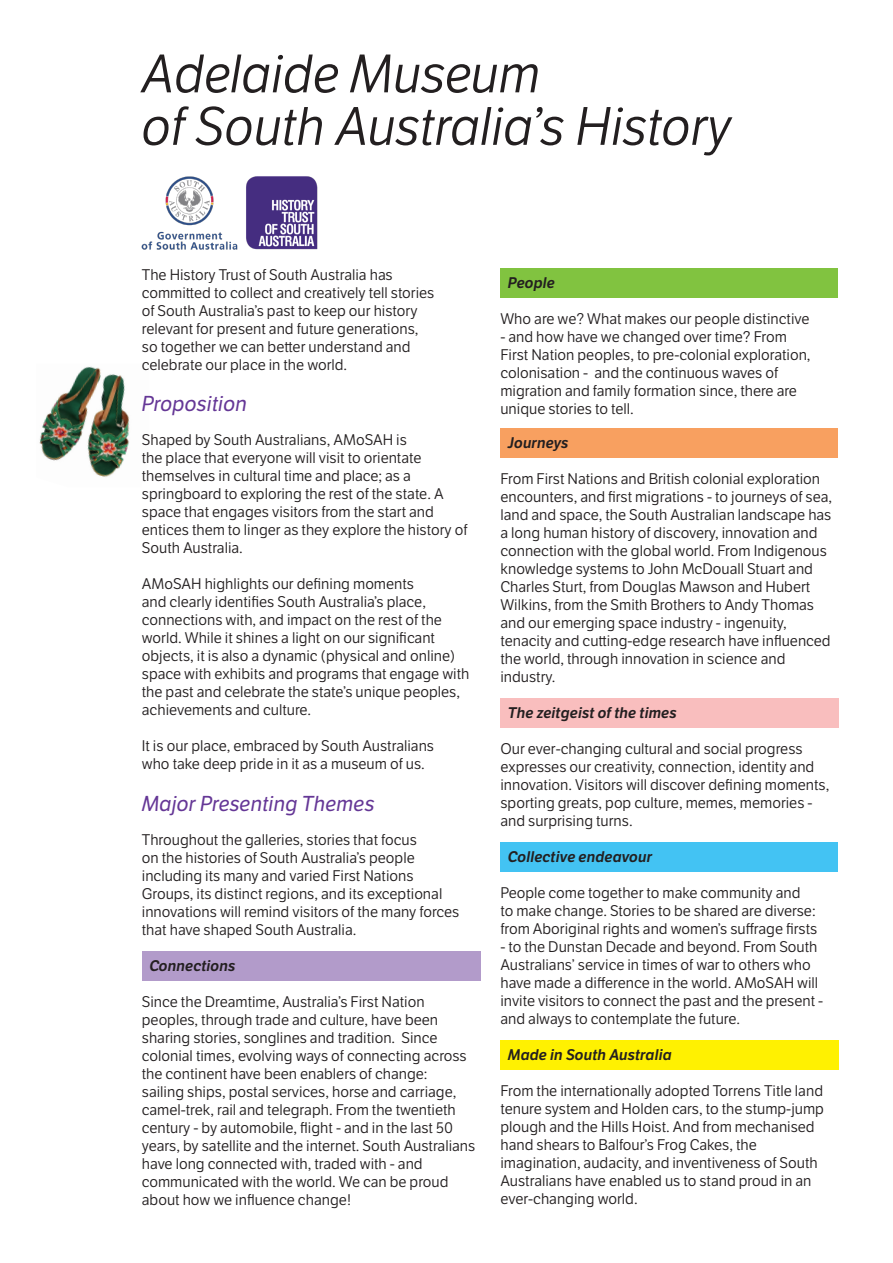
<style>
.page{position:relative;width:893px;height:1263px;background:#fff}
.page>*{position:absolute;margin:0;border:0;box-sizing:border-box;transform-origin:0 0}
.t1{font:italic 52.5px "LFT Etica";color:#231f20}
.t2{font:italic 21px "LFT Etica";color:#653796}
.t3{font:15px/18px "LFT Etica";color:#231f20}
.t4{font:italic 600 15px "LFT Etica";color:#231f20}
</style>
<div class="page">
<img style="left:39px;top:366px;width:91px;height:111px">
<div style="left:142px;top:951px;width:338px;height:29px;background:#b29bca"></div>
<div style="left:500px;top:1040px;width:339px;height:30px;background:#fff101"></div>
<div style="left:500px;top:842px;width:337px;height:29px;background:#43c3f3"></div>
<div style="left:500px;top:698px;width:339px;height:30px;background:#f9bebe"></div>
<div style="left:500px;top:428px;width:337px;height:29px;background:#f8a060"></div>
<div style="left:500px;top:269px;width:337px;height:29px;background:#81c340"></div>
<img style="left:142px;top:176px;width:176px;height:74px">
<p class="t1" style="left:142px;top:43px;width:400px">Adelaide Museum</p>
<p class="t1" style="left:142px;top:96px;width:591px">of South Australia’s History</p>
<p class="t3" style="left:142px;top:266px;width:252px">The History Trust of South Australia has</p>
<p class="t3" style="left:142px;top:284px;width:294px">committed to collect and creatively tell stories</p>
<p class="t3" style="left:142px;top:302px;width:277px">of South Australia’s past to keep our history</p>
<p class="t3" style="left:142px;top:320px;width:278px">relevant for present and future generations,</p>
<p class="t3" style="left:142px;top:338px;width:270px">so together we can better understand and</p>
<p class="t3" style="left:142px;top:356px;width:207px">celebrate our place in the world.</p>
<p class="t2" style="left:142px;top:391px;width:107px">Proposition</p>
<p class="t3" style="left:142px;top:431px;width:267px">Shaped by South Australians, AMoSAH is</p>
<p class="t3" style="left:142px;top:449px;width:281px">the place that everyone will visit to orientate</p>
<p class="t3" style="left:142px;top:467px;width:271px">themselves in cultural time and place; as a</p>
<p class="t3" style="left:142px;top:485px;width:327px">springboard to exploring the rest of the state. A space that engages visitors from the start and entices them to linger as they explore the history of South Australia.</p>
<p class="t3" style="left:142px;top:575px;width:274px">AMoSAH highlights our defining moments</p>
<p class="t3" style="left:142px;top:593px;width:286px">and clearly identifies South Australia’s place,</p>
<p class="t3" style="left:142px;top:611px;width:329px">connections with, and impact on the rest of the world. While it shines a light on our significant objects, it is also a dynamic (physical and online) space with exhibits and programs that engage with the past and celebrate the state’s unique peoples, achievements and culture.</p>
<p class="t3" style="left:142px;top:737px;width:294px">It is our place, embraced by South Australians</p>
<p class="t3" style="left:142px;top:755px;width:284px">who take deep pride in it as a museum of us.</p>
<p class="t2" style="left:142px;top:791px;width:234px">Major Presenting Themes</p>
<p class="t3" style="left:142px;top:831px;width:277px">Throughout the galleries, stories that focus</p>
<p class="t3" style="left:142px;top:849px;width:274px">on the histories of South Australia’s people</p>
<p class="t3" style="left:142px;top:867px;width:273px">including its many and varied First Nations</p>
<p class="t3" style="left:142px;top:885px;width:319px">Groups, its distinct regions, and its exceptional innovations will remind visitors of the many forces that have shaped South Australia.</p>
<p class="t4" style="left:149px;top:956px;width:88px">Connections</p>
<p class="t3" style="left:142px;top:993px;width:335px">Since the Dreamtime, Australia’s First Nation peoples, through trade and culture, have been sharing stories, songlines and tradition. Since colonial times, evolving ways of connecting across the continent have been enablers of change:<br>sailing ships, postal services, horse and carriage, camel-trek, rail and telegraph. From the twentieth century - by automobile, flight - and in the last 50 years, by satellite and the internet. South Australians have long connected with, traded with - and communicated with the world. We can be proud about how we influence change!</p>
<p class="t4" style="left:508px;top:273px;width:49px">People</p>
<p class="t3" style="left:500px;top:310px;width:311px">Who are we? What makes our people distinctive</p>
<p class="t3" style="left:500px;top:328px;width:312px">- and how have we changed over time? From First Nation peoples, to pre-colonial exploration, colonisation - and the continuous waves of migration and family formation since, there are unique stories to tell.</p>
<p class="t4" style="left:508px;top:434px;width:62px">Journeys</p>
<p class="t3" style="left:500px;top:470px;width:333px">From First Nations and British colonial exploration encounters, and first migrations - to journeys of sea, land and space, the South Australian landscape has a long human history of discovery, innovation and connection with the global world. From Indigenous knowledge systems to John McDouall Stuart and Charles Sturt, from Douglas Mawson and Hubert Wilkins, from the Smith Brothers to Andy Thomas and our emerging space industry - ingenuity, tenacity and cutting-edge research have influenced the world, through innovation in science and industry.</p>
<p class="t4" style="left:508px;top:704px;width:170px">The zeitgeist of the times</p>
<p class="t3" style="left:500px;top:740px;width:330px">Our ever-changing cultural and social progress expresses our creativity, connection, identity and innovation. Visitors will discover defining moments, sporting greats, pop culture, memes, memories - and surprising turns.</p>
<p class="t4" style="left:508px;top:848px;width:146px">Collective endeavour</p>
<p class="t3" style="left:500px;top:884px;width:318px">People come together to make community and<br>to make change. Stories to be shared are diverse: from Aboriginal rights and women’s suffrage firsts</p>
<p class="t3" style="left:500px;top:938px;width:324px">- to the Dunstan Decade and beyond. From South Australians’ service in times of war to others who have made a difference in the world. AMoSAH will invite visitors to connect the past and the present - and always to contemplate the future.</p>
<p class="t4" style="left:508px;top:1046px;width:165px">Made in South Australia</p>
<p class="t3" style="left:500px;top:1082px;width:325px">From the internationally adopted Torrens Title land tenure system and Holden cars, to the stump-jump plough and the Hills Hoist. And from mechanised hand shears to Balfour’s Frog Cakes, the imagination, audacity, and inventiveness of South Australians have enabled us to stand proud in an ever-changing world.</p>
</div>
